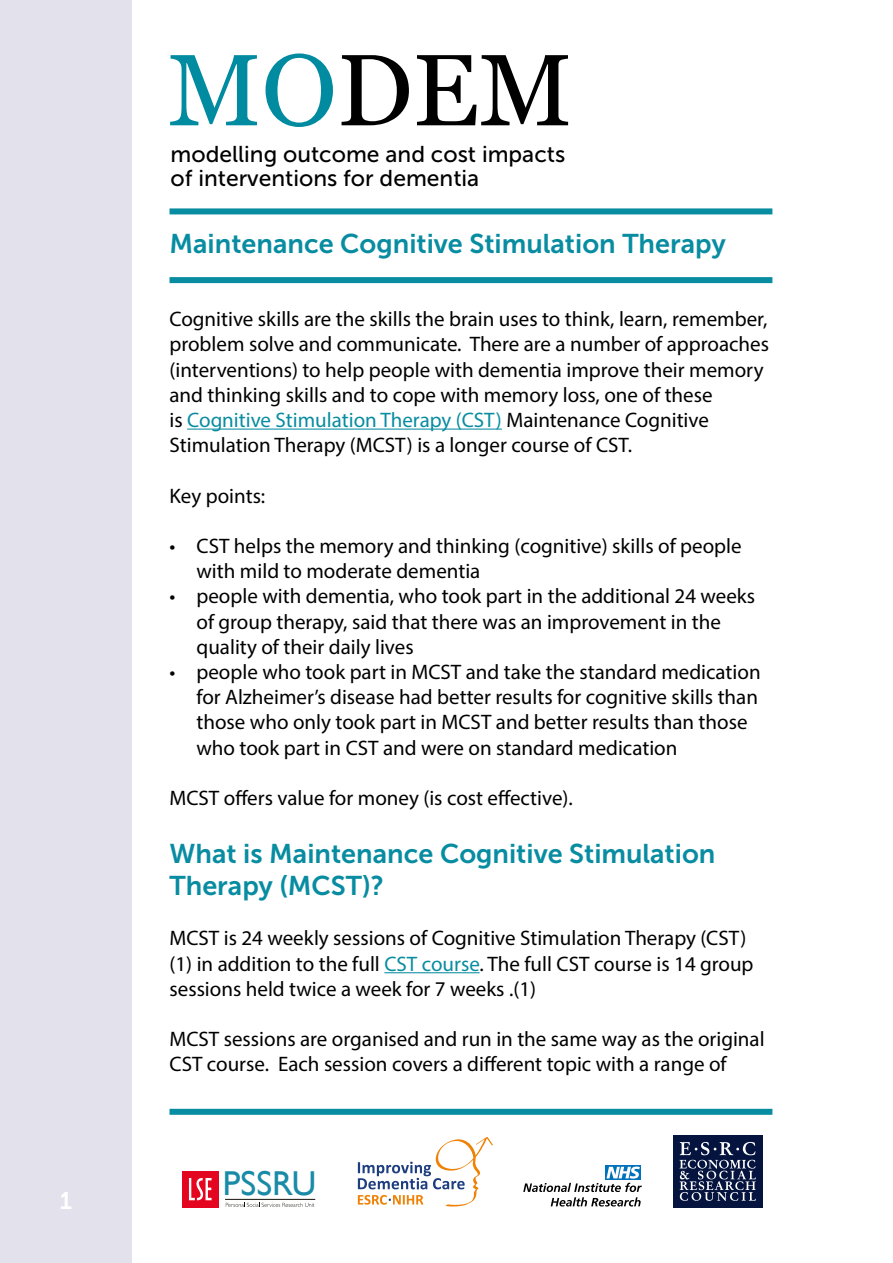
<style>
.page{position:relative;width:893px;height:1263px;background:#fff}
.page>*{position:absolute;margin:0;border:0;box-sizing:border-box;transform-origin:0 0}
.t1{font:101.25px "Georgia";color:#000}
.t2{font:34.5px "Gill Sans";color:#198ba7}
.t3{font:27px/32.4px "Museo Sans 700";color:#088ca1}
.t4{font:24px "Museo Sans 700";color:#fff}
.t5{font:22.8px/24.9px "Museo Sans 500";color:#000}
.t6{font:21px/25.2px "Myriad Pro";color:#000}
.s1{color:#008ba0}
.s2{color:#088ca1}
</style>
<div class="page">
<div style="left:0;top:0;width:132px;height:1263px;background:#e3e2ec"></div>
<div style="left:170px;top:208px;width:602px;height:6px;background:#088ca1"></div>
<div style="left:673px;top:1135px;width:89px;height:73px;background:#05143f"></div>
<svg style="left:679px;top:1142px;width:77px;height:59px"></svg>
<div style="left:605px;top:1165px;width:36px;height:15px;background:#0072bb"></div>
<svg style="left:523px;top:1166px;width:119px;height:40px"></svg>
<svg style="left:358px;top:1137px;width:135px;height:69px"></svg>
<div style="left:170px;top:1109px;width:602px;height:6px;background:#078ca1"></div>
<div style="left:170px;top:277px;width:602px;height:6px;background:#088ca1"></div>
<hr style="left:187px;top:429px;width:315px;height:1px;background:#088ca1">
<hr style="left:384px;top:972px;width:96px;height:1px;background:#088ca1">
<div style="left:182px;top:1171px;width:36px;height:36px;background:#e40520"></div>
<svg style="left:189px;top:1178px;width:23px;height:22px"></svg>
<svg style="left:226px;top:1203px;width:88px;height:4px"></svg>
<hr style="left:225px;top:1199px;width:90px;height:1px;background:#12100b">
<p class="t4" style="left:60px;top:1187px;width:14px">1</p>
<h1 class="t1" style="left:168px;top:16px;width:406px"><span class="s1">MO</span>DEM</h1>
<p class="t5" style="left:171px;top:141px;width:396px">modelling outcome and cost impacts of interventions for dementia</p>
<p class="t3" style="left:170px;top:228px;width:558px">Maintenance Cognitive Stimulation Therapy</p>
<p class="t6" style="left:170px;top:306px;width:601px">Cognitive skills are the skills the brain uses to think, learn, remember, problem solve and communicate. There are a number of approaches (interventions) to help people with dementia improve their memory and thinking skills and to cope with memory loss, one of these<br>is <span class="s2">Cognitive Stimulation Therapy (CST)</span> Maintenance Cognitive Stimulation Therapy (MCST) is a longer course of CST.</p>
<p class="t6" style="left:170px;top:483px;width:97px">Key points:</p>
<p class="t6" style="left:197px;top:533px;width:547px;text-indent:-27px">• CST helps the memory and thinking (cognitive) skills of people with mild to moderate dementia</p>
<p class="t6" style="left:197px;top:583px;width:560px;text-indent:-27px">• people with dementia, who took part in the additional 24 weeks of group therapy, said that there was an improvement in the quality of their daily lives</p>
<p class="t6" style="left:197px;top:659px;width:566px;text-indent:-27px">• people who took part in MCST and take the standard medication for Alzheimer’s disease had better results for cognitive skills than those who only took part in MCST and better results than those who took part in CST and were on standard medication</p>
<p class="t6" style="left:170px;top:785px;width:405px">MCST offers value for money (is cost effective).</p>
<p class="t3" style="left:170px;top:837px;width:547px">What is Maintenance Cognitive Stimulation<br>Therapy (MCST)?</p>
<p class="t6" style="left:170px;top:925px;width:585px">MCST is 24 weekly sessions of Cognitive Stimulation Therapy (CST) (1) in addition to the full <span class="s2">CST course</span>. The full CST course is 14 group sessions held twice a week for 7 weeks .(1)</p>
<p class="t6" style="left:170px;top:1026px;width:597px">MCST sessions are organised and run in the same way as the original<br>CST course. Each session covers a different topic with a range of</p>
<h2 class="t2" style="left:223px;top:1163px;width:95px">PSSRU</h2>
</div>
